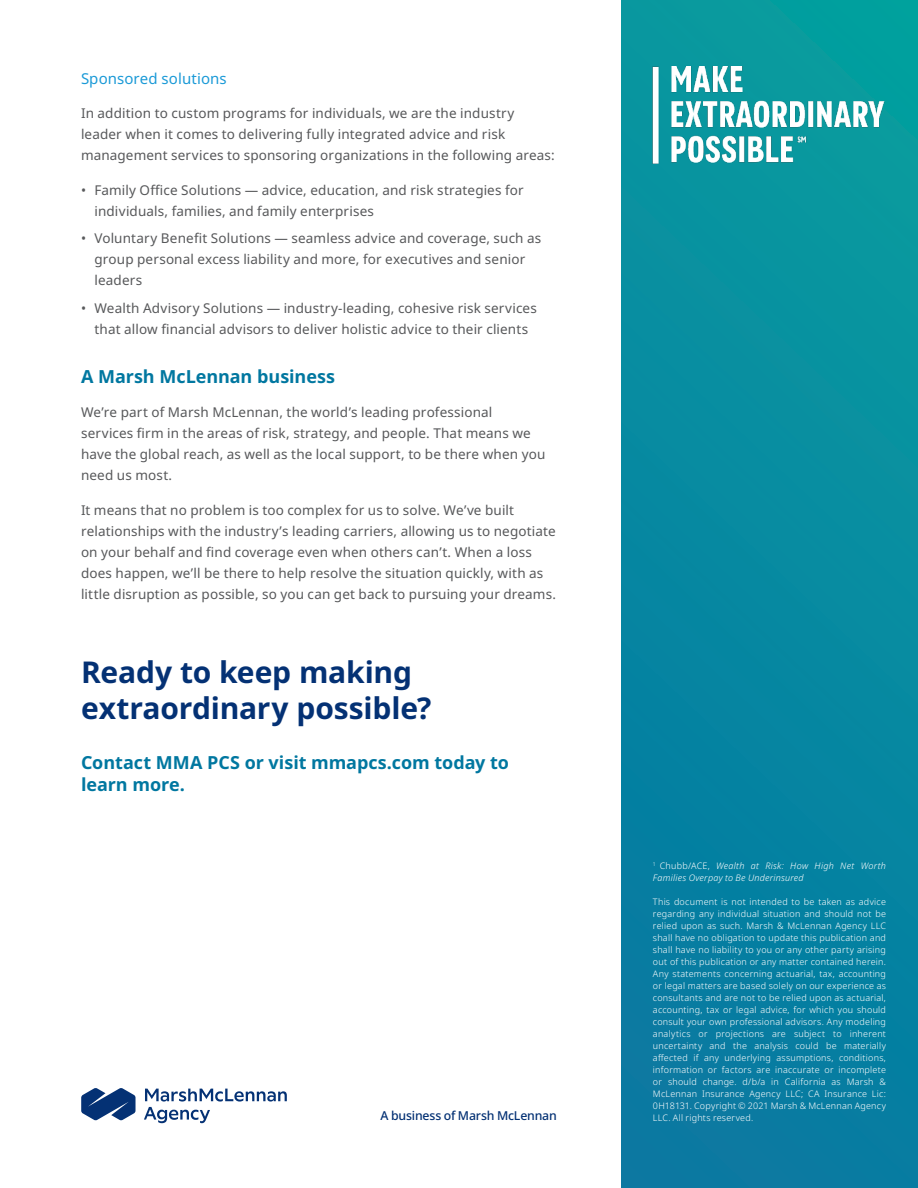
<style>
.page{position:relative;width:918px;height:1188px;background:#fff}
.page>*{position:absolute;margin:0;border:0;box-sizing:border-box;transform-origin:0 0}
.Medium_Quote_Callout{font:700 30px/36px "Noto Sans";letter-spacing:-.005em;color:#043174}
.Subhead{font:700 18px/21.6px "Noto Sans";letter-spacing:-.005em;color:#0077a0}
.Thirdhead{font:15px "Noto Sans";letter-spacing:.005em;color:#1b9ad7}
.Body_copy{font:13.5px/21px "Noto Sans";letter-spacing:.01em;color:#57585a}
.t1{font:500 12.3px "Noto Sans";letter-spacing:-.015em;color:#043174}
.t2{font:300 9px/12px "Noto Sans";letter-spacing:.025em;color:#fff;text-align:justify}
.t3{font:italic 300 9px/12px "Noto Sans";letter-spacing:.025em;color:#fff}
.s1{font-style:normal}
</style>
<div class="page">
<svg style="left:81px;top:1088px;width:55px;height:32px"></svg>
<svg style="left:144px;top:1089px;width:143px;height:34px"></svg>
<div style="left:621px;top:0;width:297px;height:1188px;background:linear-gradient(to bottom,#079c9f,#0778a2)"></div>
<img style="left:653px;top:65px;width:233px;height:111px">
<p class="Thirdhead" style="left:81px;top:68px;width:147px">Sponsored solutions</p>
<p class="Body_copy" style="left:81px;top:103px;width:475px">In addition to custom programs for individuals, we are the industry leader when it comes to delivering fully integrated advice and risk management services to sponsoring organizations in the following areas:</p>
<p class="Body_copy" style="left:94px;top:179px;width:431px;text-indent:-14px">• Family Office Solutions — advice, education, and risk strategies for individuals, families, and family enterprises</p>
<p class="Body_copy" style="left:94px;top:228px;width:448px;text-indent:-14px">• Voluntary Benefit Solutions — seamless advice and coverage, such as group personal excess liability and more, for executives and senior leaders</p>
<p class="Body_copy" style="left:81px;top:298px;width:457px;text-align:center">• Wealth Advisory Solutions — industry-leading, cohesive risk services that allow financial advisors to deliver holistic advice to their clients</p>
<p class="Subhead" style="left:81px;top:366px;width:256px">A Marsh McLennan business</p>
<p class="Body_copy" style="left:81px;top:402px;width:466px">We’re part of Marsh McLennan, the world’s leading professional services firm in the areas of risk, strategy, and people. That means we have the global reach, as well as the local support, to be there when you need us most.</p>
<p class="Body_copy" style="left:81px;top:500px;width:477px">It means that no problem is too complex for us to solve. We’ve built relationships with the industry’s leading carriers, allowing us to negotiate on your behalf and find coverage even when others can’t. When a loss does happen, we’ll be there to help resolve the situation quickly, with as little disruption as possible, so you can get back to pursuing your dreams.</p>
<p class="Medium_Quote_Callout" style="left:81px;top:655px;width:352px">Ready to keep making extraordinary possible?</p>
<p class="Subhead" style="left:81px;top:752px;width:430px">Contact MMA PCS or visit mmapcs.com today to learn more.</p>
<p class="t1" style="left:381px;top:1107px;width:178px">A business of Marsh McLennan</p>
<p class="t3" style="left:653px;top:859px;width:235px"><sup>1</sup> <span class="s1">Chubb/ACE,</span> Wealth at Risk: How High Net Worth<br>Families Overpay to Be Underinsured</p>
<p class="t2" style="left:653px;top:895px;width:235px">This document is not intended to be taken as advice regarding any individual situation and should not be relied upon as such. Marsh &amp; McLennan Agency LLC shall have no obligation to update this publication and shall have no liability to you or any other party arising out of this publication or any matter contained herein.<br>Any statements concerning actuarial, tax, accounting or legal matters are based solely on our experience as consultants and are not to be relied upon as actuarial, accounting, tax or legal advice, for which you should consult your own professional advisors. Any modeling analytics or projections are subject to inherent uncertainty and the analysis could be materially affected if any underlying assumptions, conditions, information or factors are inaccurate or incomplete or should change. d/b/a in California as Marsh &amp; McLennan Insurance Agency LLC; CA Insurance Lic:<br>0H18131. Copyright © 2021 Marsh &amp; McLennan Agency LLC. All rights reserved.</p>
</div>
